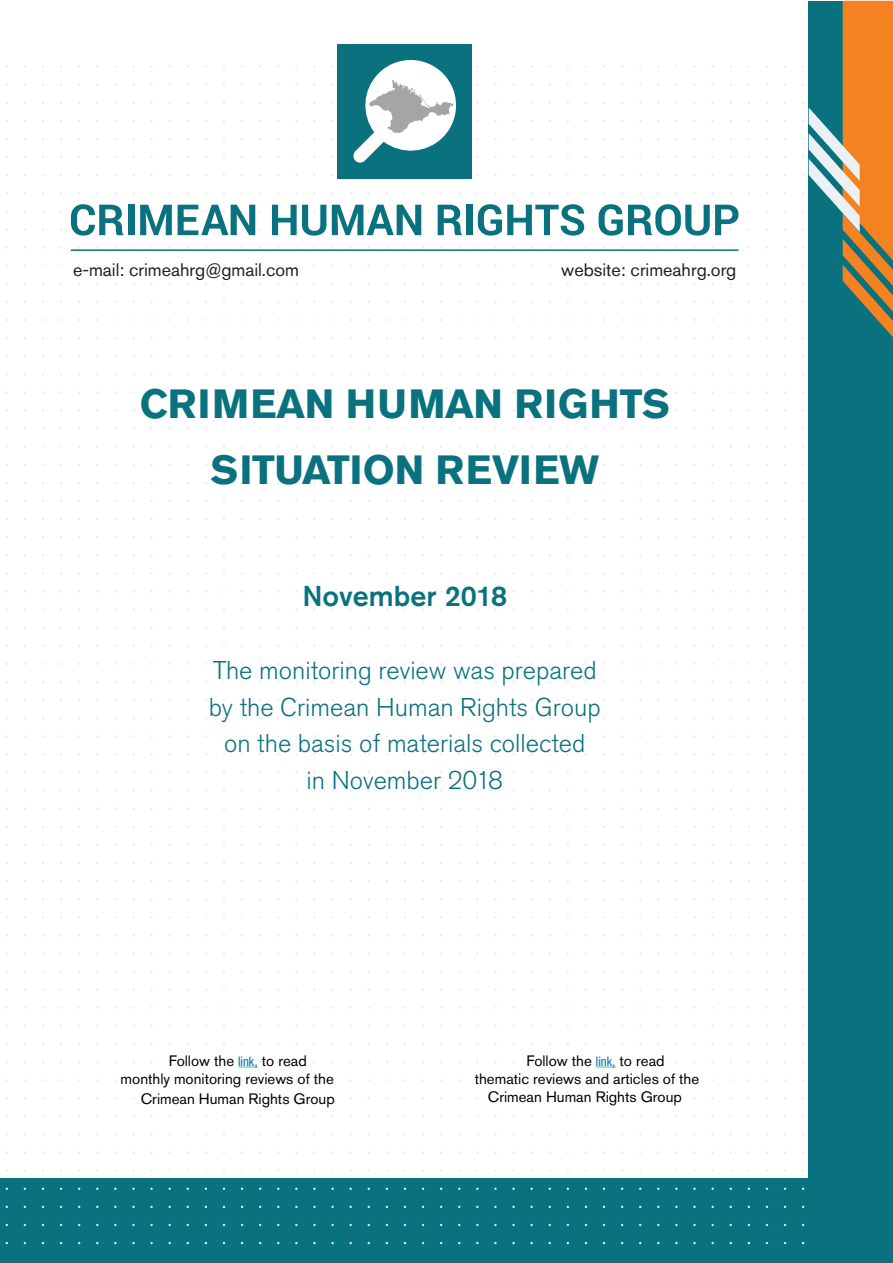
<style>
.page{position:relative;width:893px;height:1263px;background:#fff}
.page>*{position:absolute;margin:0;border:0;box-sizing:border-box;transform-origin:0 0}
.t1{font:700 40.5px/66px "Akzidenz Grotesk Pro";color:#0a727e;text-align:center}
.t2{font:500 28.5px "Akzidenz Grotesk Pro";color:#0a727e}
.t3{font:300 25.5px/36.6px "Akzidenz Grotesk Pro";color:#0a727e;text-align:center}
.t4{font:18px "Akzidenz Grotesk Pro";color:#231f20}
.t5{font:15px/18px "Akzidenz Grotesk Pro";color:#000}
.s1{font-family:"Pragmatica Cond C";font-size:13.5px;color:#0976ae}
</style>
<div class="page">
<div style="left:1px;top:1179px;width:892px;height:84px;background:#0a727e"></div>
<div style="left:809px;top:2px;width:84px;height:1261px;background:#0a727e"></div>
<svg style="left:838px;top:1px;width:55px;height:336px"></svg>
<svg style="left:802px;top:102px;width:58px;height:130px"></svg>
<div style="left:338px;top:44px;width:134px;height:134px;background:#0a727e"></div>
<svg style="left:353px;top:60px;width:103px;height:103px"></svg>
<hr style="left:71px;top:249px;width:667px;height:2px;background:#0a727e">
<svg style="left:71px;top:204px;width:24px;height:32px"></svg>
<svg style="left:96px;top:205px;width:28px;height:30px"></svg>
<div style="left:128px;top:205px;width:6px;height:30px;background:#0a727e"></div>
<svg style="left:134px;top:205px;width:38px;height:30px"></svg>
<svg style="left:178px;top:205px;width:20px;height:30px"></svg>
<svg style="left:201px;top:205px;width:27px;height:30px"></svg>
<svg style="left:231px;top:205px;width:24px;height:30px"></svg>
<svg style="left:272px;top:205px;width:23px;height:30px"></svg>
<svg style="left:295px;top:205px;width:31px;height:31px"></svg>
<svg style="left:331px;top:205px;width:32px;height:30px"></svg>
<svg style="left:367px;top:205px;width:27px;height:30px"></svg>
<svg style="left:397px;top:205px;width:24px;height:30px"></svg>
<svg style="left:438px;top:205px;width:24px;height:30px"></svg>
<div style="left:466px;top:205px;width:6px;height:30px;background:#0a727e"></div>
<svg style="left:476px;top:204px;width:26px;height:32px"></svg>
<svg style="left:507px;top:205px;width:23px;height:30px"></svg>
<svg style="left:530px;top:205px;width:29px;height:30px"></svg>
<svg style="left:561px;top:204px;width:23px;height:32px"></svg>
<svg style="left:599px;top:204px;width:22px;height:32px"></svg>
<svg style="left:621px;top:205px;width:31px;height:30px"></svg>
<svg style="left:655px;top:204px;width:26px;height:32px"></svg>
<svg style="left:685px;top:205px;width:25px;height:31px"></svg>
<svg style="left:712px;top:205px;width:26px;height:30px"></svg>
<svg style="left:238px;top:1061px;width:20px;height:7px"></svg>
<svg style="left:596px;top:1061px;width:19px;height:7px"></svg>
<p class="t4" style="left:73px;top:258px;width:228px">e-mail: crimeahrg@gmail.com</p>
<p class="t4" style="left:561px;top:258px;width:177px">website: crimeahrg.org</p>
<h1 class="t1" style="left:140px;top:371px;width:532px">CRIMEAN HUMAN RIGHTS<br>SITUATION REVIEW</h1>
<h2 class="t2" style="left:302px;top:577px;width:206px">November 2018</h2>
<h3 class="t3" style="left:209px;top:652px;width:394px">The monitoring review was prepared by the Crimean Human Rights Group on the basis of materials collected<br>in November 2018</h3>
<p class="t5" style="left:121px;top:1051px;width:215px;text-indent:48px">Follow the <span class="s1">link,</span> to read monthly monitoring reviews of the</p>
<p class="t5" style="left:141px;top:1089px;width:195px">Crimean Human Rights Group</p>
<p class="t5" style="left:527px;top:1051px;width:140px">Follow the <span class="s1">link,</span> to read</p>
<p class="t5" style="left:475px;top:1069px;width:226px">thematic reviews and articles of the</p>
<p class="t5" style="left:488px;top:1087px;width:195px">Crimean Human Rights Group</p>
</div>
